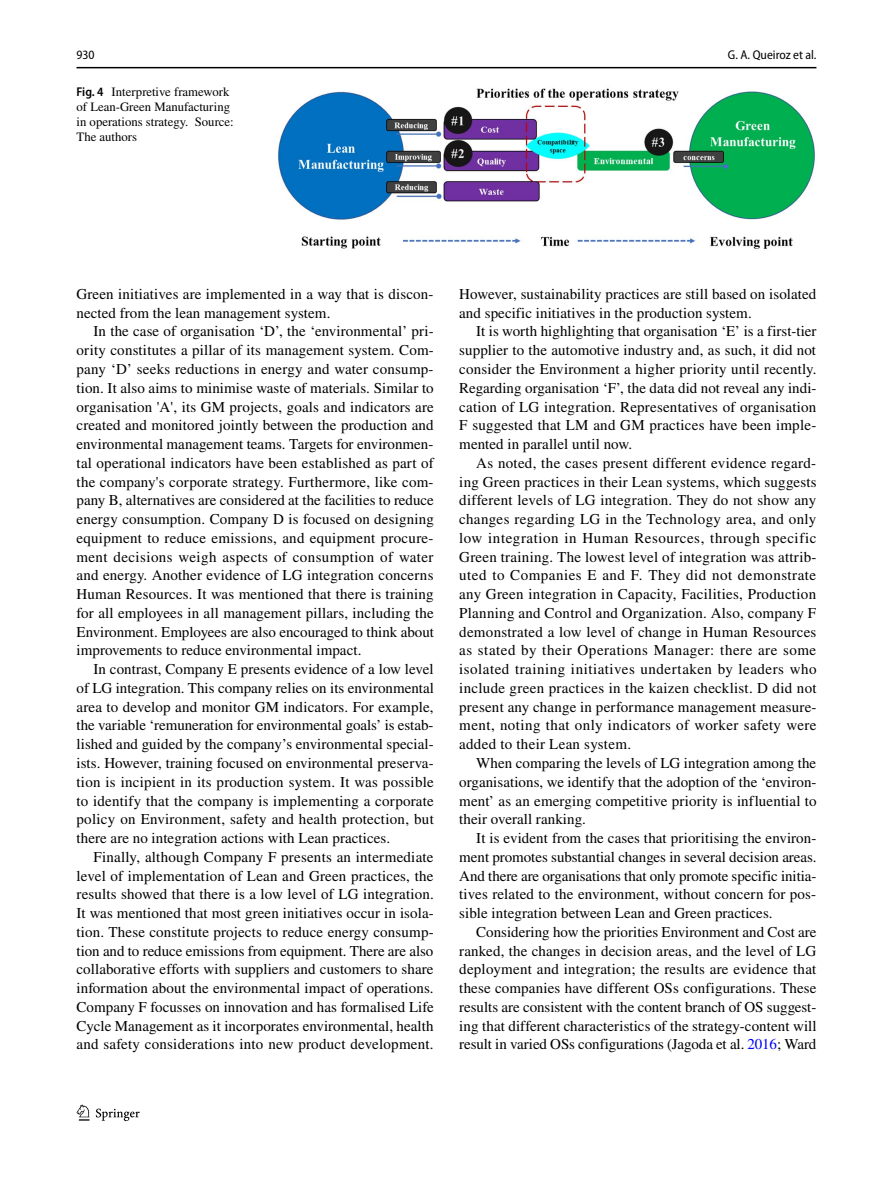
<style>
.page{position:relative;width:893px;height:1187px;background:#fff}
.page>*{position:absolute;margin:0;border:0;box-sizing:border-box;transform-origin:0 0}
.t1{font:15px/18.8px "STIX";letter-spacing:.005em;color:#000;text-align:justify}
.t2{font:12.75px/15px "STIX";color:#000}
.t3{font:semi-condensed 12.75px "Myriad Pro";color:#000}
.s1{font-family:"Myriad Pro";font-weight:600;font-stretch:semi-condensed}
.s2{color:#00f}
</style>
<div class="page">
<hr style="left:77px;top:67px;width:739px;height:1px;background:#000">
<svg style="left:77px;top:1104px;width:12px;height:16px"></svg>
<svg style="left:96px;top:1108px;width:44px;height:12px"></svg>
<img style="left:277px;top:88px;width:538px;height:161px">
<p class="t3" style="left:77px;top:48px;width:20px">930</p>
<p class="t3" style="left:728px;top:48px;width:90px">G. A. Queiroz et al.</p>
<p class="t2" style="left:77px;top:85px;width:159px"><span class="s1">Fig. 4</span> Interpretive framework of Lean-Green Manufacturing in operations strategy. Source:<br>The authors</p>
<p class="t1" style="left:77px;top:285px;width:358px">Green initiatives are implemented in a way that is discon&shy;nected from the lean management system.</p>
<p class="t1" style="left:77px;top:323px;width:359px;text-indent:17px">In the case of organisation ‘D’, the ‘environmental’ pri&shy;ority constitutes a pillar of its management system. Com&shy;pany ‘D’ seeks reductions in energy and water consump&shy;tion. It also aims to minimise waste of materials. Similar to organisation 'A', its GM projects, goals and indicators are created and monitored jointly between the production and environmental management teams. Targets for environmen&shy;tal operational indicators have been established as part of the company's corporate strategy. Furthermore, like com&shy;pany B, alternatives are considered at the facilities to reduce energy consumption. Company D is focused on designing equipment to reduce emissions, and equipment procure&shy;ment decisions weigh aspects of consumption of water and energy. Another evidence of LG integration concerns Human Resources. It was mentioned that there is training for all employees in all management pillars, including the Environment. Employees are also encouraged to think about improvements to reduce environmental impact.</p>
<p class="t1" style="left:77px;top:660px;width:359px;text-indent:17px">In contrast, Company E presents evidence of a low level of LG integration. This company relies on its environmental area to develop and monitor GM indicators. For example, the variable ‘remuneration for environmental goals’ is estab&shy;lished and guided by the company’s environmental special&shy;ists. However, training focused on environmental preserva&shy;tion is incipient in its production system. It was possible to identify that the company is implementing a corporate policy on Environment, safety and health protection, but there are no integration actions with Lean practices.</p>
<p class="t1" style="left:77px;top:848px;width:359px;text-indent:17px">Finally, although Company F presents an intermediate level of implementation of Lean and Green practices, the results showed that there is a low level of LG integration.<br>It was mentioned that most green initiatives occur in isola&shy;tion. These constitute projects to reduce energy consump&shy;tion and to reduce emissions from equipment. There are also collaborative efforts with suppliers and customers to share information about the environmental impact of operations.<br>Company F focusses on innovation and has formalised Life Cycle Management as it incorporates environmental, health and safety considerations into new product development.</p>
<p class="t1" style="left:459px;top:285px;width:359px">However, sustainability practices are still based on isolated and specific initiatives in the production system.</p>
<p class="t1" style="left:459px;top:323px;width:359px;text-indent:17px">It is worth highlighting that organisation ‘E’ is a first-tier supplier to the automotive industry and, as such, it did not consider the Environment a higher priority until recently.<br>Regarding organisation ‘F’, the data did not reveal any indi&shy;cation of LG integration. Representatives of organisation F suggested that LM and GM practices have been imple&shy;mented in parallel until now.</p>
<p class="t1" style="left:459px;top:454px;width:359px;text-indent:17px">As noted, the cases present different evidence regard&shy;ing Green practices in their Lean systems, which suggests different levels of LG integration. They do not show any changes regarding LG in the Technology area, and only low integration in Human Resources, through specific Green training. The lowest level of integration was attrib&shy;uted to Companies E and F. They did not demonstrate any Green integration in Capacity, Facilities, Production Planning and Control and Organization. Also, company F demonstrated a low level of change in Human Resources as stated by their Operations Manager: there are some isolated training initiatives undertaken by leaders who include green practices in the kaizen checklist. D did not present any change in performance management measure&shy;ment, noting that only indicators of worker safety were added to their Lean system.</p>
<p class="t1" style="left:459px;top:754px;width:359px;text-indent:17px">When comparing the levels of LG integration among the organisations, we identify that the adoption of the ‘environ&shy;ment’ as an emerging competitive priority is influential to their overall ranking.</p>
<p class="t1" style="left:459px;top:829px;width:359px;text-indent:17px">It is evident from the cases that prioritising the environ&shy;ment promotes substantial changes in several decision areas.<br>And there are organisations that only promote specific initia&shy;tives related to the environment, without concern for pos&shy;sible integration between Lean and Green practices.</p>
<p class="t1" style="left:459px;top:923px;width:359px;text-indent:17px">Considering how the priorities Environment and Cost are ranked, the changes in decision areas, and the level of LG deployment and integration; the results are evidence that these companies have different OSs configurations. These results are consistent with the content branch of OS suggest&shy;ing that different characteristics of the strategy-content will result in varied OSs configurations (Jagoda et al. <span class="s2">2016</span>; Ward</p>
</div>
